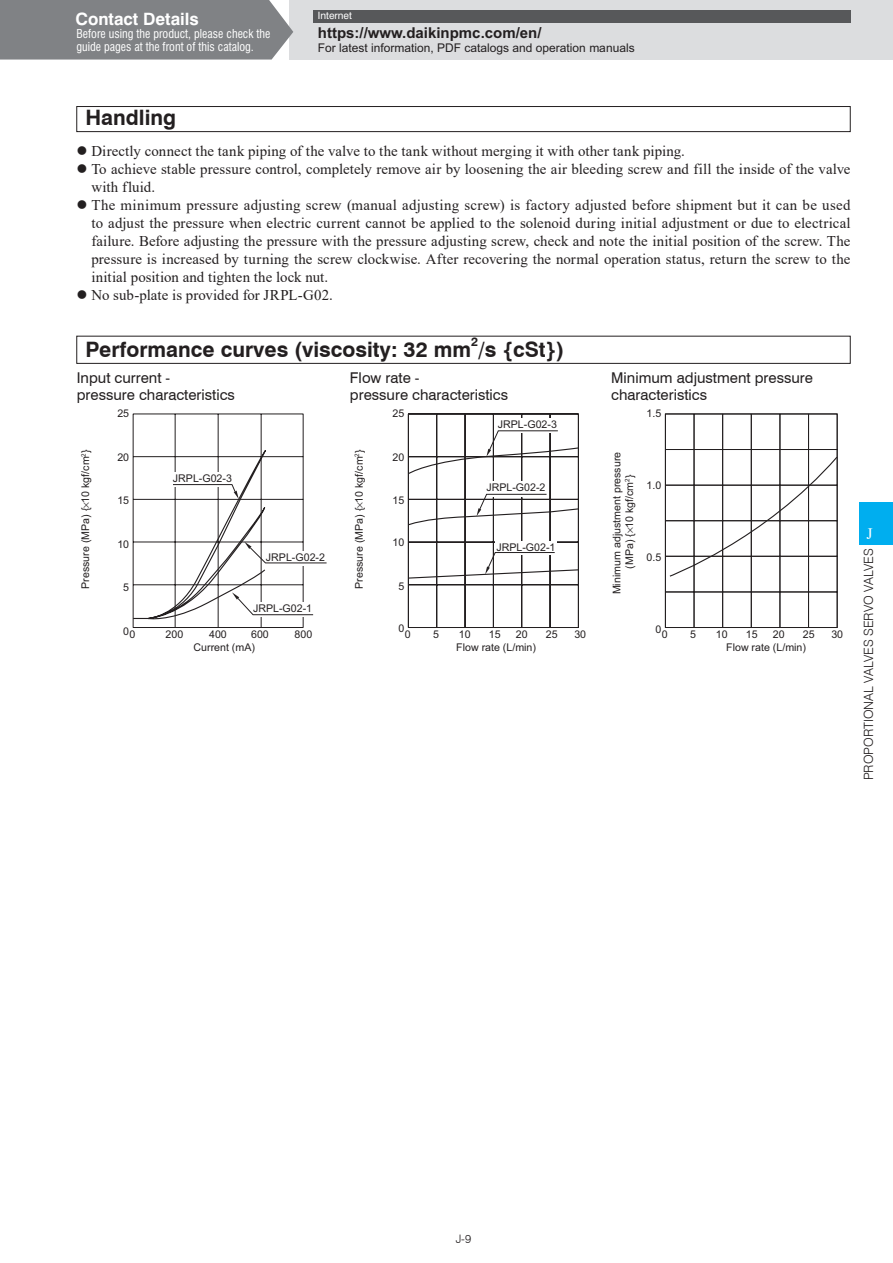
<style>
.page{position:relative;width:893px;height:1263px;background:#fff}
.page>*{position:absolute;margin:0;border:0;box-sizing:border-box;transform-origin:0 0}
.t1{font:700 21.3px "Swiss 721 BT";color:#231f20}
.t2{font:700 16.95px "Swiss 721 BT";color:#fff}
.t3{font:15.9px "Times New Roman";color:#fff}
.t4{font:700 15px "Arial";color:#231f20}
.t5{font:14.85px/18.1px "Times New Roman";letter-spacing:.005em;color:#231f20}
.t6{font:14.85px/17px "Swiss 721 BT";color:#231f20}
.t7{font:300 12.75px "Swiss 721 BT";color:#231f20}
.t8{font:700 12.45px "Swiss 721 BT";color:#231f20}
.t9{font:condensed 12px/13.4px "Swiss 721 BT";color:#fff}
.t10{font:12px "Arial";color:#231f20}
.t11{font:300 11.7px "Swiss 721 BT";color:#231f20}
.t12{font:10.65px/12.8px "Arial";color:#231f20;text-align:center}
.t13{font:10.05px "Swiss 721 BT";color:#fff}
</style>
<div class="page">
<div style="left:859px;top:502px;width:34px;height:42px;background:#00aeef"></div>
<div style="left:289px;top:0;width:604px;height:60px;background:#dcdddf"></div>
<div style="left:1px;top:0;width:292px;height:60px;background:#808285"></div>
<div style="left:313px;top:10px;width:538px;height:12px;background:#57585a"></div>
<hr style="left:0;top:0;width:1px;height:60px;background:#dcdddf">
<div style="left:77px;top:106px;width:773px;height:26px;border:1px solid #231f20"></div>
<div style="left:77px;top:336px;width:773px;height:28px;border:1px solid #231f20"></div>
<svg style="left:132px;top:413px;width:195px;height:215px"></svg>
<svg style="left:407px;top:413px;width:172px;height:215px"></svg>
<svg style="left:665px;top:413px;width:173px;height:215px"></svg>
<p class="t2" style="left:75px;top:9px;width:125px">Contact Details</p>
<p class="t13" style="left:318px;top:10px;width:36px">Internet</p>
<p class="t9" style="left:76px;top:27px;width:196px">Before using the product, please check the guide pages at the front of this catalog.</p>
<p class="t4" style="left:318px;top:22px;width:225px">https://www.daikinpmc.com/en/</p>
<p class="t10" style="left:318px;top:39px;width:318px">For latest information, PDF catalogs and operation manuals</p>
<h1 class="t1" style="left:85px;top:104px;width:92px">Handling</h1>
<p class="t5" style="left:77px;top:141px;width:610px">● Directly connect the tank piping of the valve to the tank without merging it with other tank piping.</p>
<p class="t5" style="left:91px;top:159px;width:761px;text-indent:-15px">● To achieve stable pressure control, completely remove air by loosening the air bleeding screw and fill the inside of the valve with fluid.</p>
<p class="t5" style="left:91px;top:195px;width:761px;text-align:justify;text-indent:-15px">● The minimum pressure adjusting screw (manual adjusting screw) is factory adjusted before shipment but it can be used to adjust the pressure when electric current cannot be applied to the solenoid during initial adjustment or due to electrical failure. Before adjusting the pressure with the pressure adjusting screw, check and note the initial position of the screw. The pressure is increased by turning the screw clockwise. After recovering the normal operation status, return the screw to the initial position and tighten the lock nut.</p>
<p class="t5" style="left:77px;top:286px;width:258px">● No sub-plate is provided for JRPL-G02.</p>
<h1 class="t1" style="left:85px;top:336px;width:480px">Performance curves (viscosity: 32 mm /s {cSt})</h1>
<p class="t8" style="left:471px;top:334px;width:9px">2</p>
<p class="t6" style="left:77px;top:369px;width:160px">Input current -<br>pressure characteristics</p>
<p class="t6" style="left:611px;top:369px;width:203px">Minimum adjustment pressure characteristics</p>
<p class="t6" style="left:350px;top:369px;width:160px">Flow rate -<br>pressure characteristics</p>
<p class="t12" style="left:79px;top:589px;width:141px;rotate:-90deg">Pressure (MPa) { 10 kgf/cm<sup>2</sup>}</p>
<p class="t12" style="left:117px;top:407px;width:13px">25</p>
<p class="t12" style="left:117px;top:451px;width:13px">20</p>
<p class="t12" style="left:117px;top:494px;width:13px">15</p>
<p class="t12" style="left:117px;top:538px;width:13px">10</p>
<p class="t12" style="left:123px;top:581px;width:7px">5</p>
<p class="t12" style="left:123px;top:626px;width:14px">00</p>
<p class="t12" style="left:166px;top:628px;width:19px">200</p>
<p class="t12" style="left:209px;top:628px;width:19px">400</p>
<p class="t12" style="left:251px;top:628px;width:19px">600</p>
<p class="t12" style="left:295px;top:628px;width:19px">800</p>
<p class="t12" style="left:173px;top:472px;width:61px">JRPL-G02-3</p>
<p class="t12" style="left:266px;top:551px;width:61px">JRPL-G02-2</p>
<p class="t12" style="left:253px;top:602px;width:61px">JRPL-G02-1</p>
<p class="t12" style="left:194px;top:640px;width:63px">Current (mA)</p>
<p class="t12" style="left:353px;top:589px;width:141px;rotate:-90deg">Pressure (MPa) { 10 kgf/cm<sup>2</sup>}</p>
<p class="t12" style="left:393px;top:407px;width:13px">25</p>
<p class="t12" style="left:393px;top:451px;width:13px">20</p>
<p class="t12" style="left:393px;top:494px;width:13px">15</p>
<p class="t12" style="left:393px;top:536px;width:13px">10</p>
<p class="t12" style="left:399px;top:580px;width:7px">5</p>
<p class="t12" style="left:399px;top:622px;width:7px">0</p>
<p class="t12" style="left:498px;top:418px;width:61px">JRPL-G02-3</p>
<p class="t12" style="left:486px;top:481px;width:61px">JRPL-G02-2</p>
<p class="t12" style="left:496px;top:541px;width:61px">JRPL-G02-1</p>
<p class="t12" style="left:405px;top:628px;width:7px">0</p>
<p class="t12" style="left:433px;top:628px;width:7px">5</p>
<p class="t12" style="left:459px;top:628px;width:13px">10</p>
<p class="t12" style="left:489px;top:628px;width:13px">15</p>
<p class="t12" style="left:516px;top:628px;width:13px">20</p>
<p class="t12" style="left:546px;top:628px;width:13px">25</p>
<p class="t12" style="left:574px;top:628px;width:13px">30</p>
<p class="t12" style="left:456px;top:640px;width:81px">Flow rate (L/min)</p>
<p class="t12" style="left:647px;top:407px;width:16px">1.5</p>
<p class="t12" style="left:610px;top:594px;width:144px;rotate:-90deg">Minimum adjustment pressure (MPa) { 10 kgf/cm<sup>2</sup>}</p>
<p class="t12" style="left:647px;top:479px;width:16px">1.0</p>
<p class="t12" style="left:647px;top:551px;width:16px">0.5</p>
<p class="t12" style="left:655px;top:625px;width:14px">00</p>
<p class="t12" style="left:690px;top:627px;width:7px">5</p>
<p class="t12" style="left:716px;top:627px;width:13px">10</p>
<p class="t12" style="left:746px;top:627px;width:13px">15</p>
<p class="t12" style="left:773px;top:627px;width:13px">20</p>
<p class="t12" style="left:803px;top:627px;width:13px">25</p>
<p class="t12" style="left:831px;top:627px;width:13px">30</p>
<p class="t12" style="left:726px;top:640px;width:81px">Flow rate (L/min)</p>
<p class="t3" style="left:866px;top:523px;width:8px">J</p>
<p class="t7" style="left:861px;top:780px;width:233px;rotate:-90deg">PROPORTIONAL VALVES SERVO VALVES</p>
<p class="t11" style="left:456px;top:1232px;width:17px">J-9</p>
</div>
